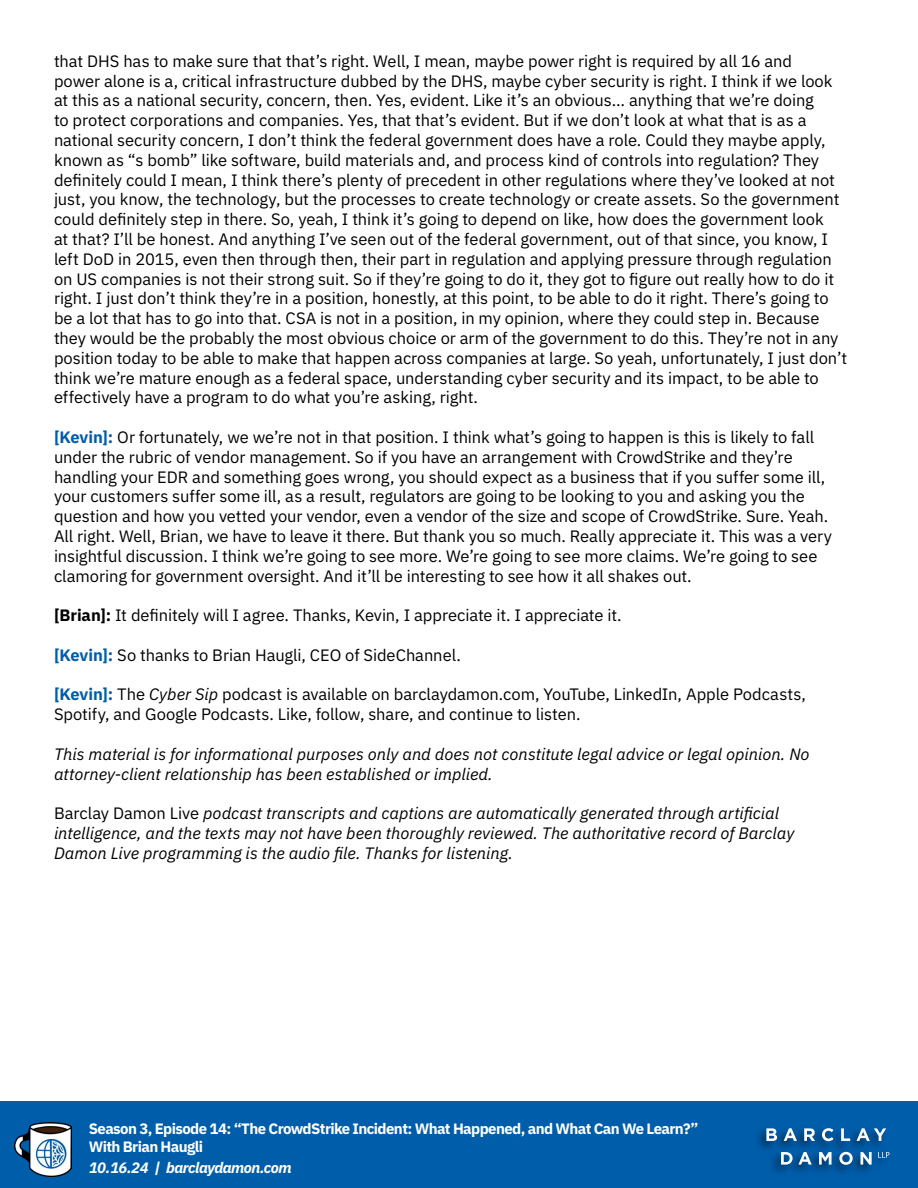
<style>
.page{position:relative;width:918px;height:1188px;background:#fff}
.page>*{position:absolute;margin:0;border:0;box-sizing:border-box;transform-origin:0 0}
.t1{font:16.5px/19.8px "IBM Plex Sans";letter-spacing:-.005em;color:#000}
.t2{font:italic 16.5px/19.8px "IBM Plex Sans";color:#000}
.t3{font:700 15px/18px "IBM Plex Sans";letter-spacing:-.04em;color:#fff}
.t4{font:italic 700 15px "IBM Plex Sans";letter-spacing:-.03em;color:#fff}
.s1{font-weight:700;color:#005daa}
.s2{font-weight:700}
.s3{font-style:italic}
.s4{font-style:normal}
</style>
<div class="page">
<div style="left:0;top:1102px;width:918px;height:86px;background:#005daa"></div>
<img style="left:15px;top:1123px;width:56px;height:53px">
<div style="left:754px;top:1125px;width:138px;height:52px;background:#000;opacity:.55"></div>
<svg style="left:878px;top:1152px;width:11px;height:6px"></svg>
<svg style="left:766px;top:1128px;width:11px;height:13px"></svg>
<svg style="left:784px;top:1128px;width:13px;height:13px"></svg>
<svg style="left:804px;top:1128px;width:11px;height:13px"></svg>
<svg style="left:822px;top:1128px;width:12px;height:13px"></svg>
<svg style="left:841px;top:1128px;width:9px;height:13px"></svg>
<svg style="left:857px;top:1128px;width:29px;height:13px"></svg>
<svg style="left:781px;top:1152px;width:31px;height:13px"></svg>
<svg style="left:819px;top:1152px;width:13px;height:13px"></svg>
<svg style="left:839px;top:1152px;width:14px;height:13px"></svg>
<svg style="left:860px;top:1152px;width:12px;height:13px"></svg>
<p class="t1" style="left:54px;top:50px;width:795px">that DHS has to make sure that that’s right. Well, I mean, maybe power right is required by all 16 and<br>power alone is a, critical infrastructure dubbed by the DHS, maybe cyber security is right. I think if we look at this as a national security, concern, then. Yes, evident. Like it’s an obvious… anything that we’re doing<br>to protect corporations and companies. Yes, that that’s evident. But if we don’t look at what that is as a national security concern, I don’t think the federal government does have a role. Could they maybe apply, known as “s bomb” like software, build materials and, and process kind of controls into regulation? They definitely could I mean, I think there’s plenty of precedent in other regulations where they’ve looked at not just, you know, the technology, but the processes to create technology or create assets. So the government could definitely step in there. So, yeah, I think it’s going to depend on like, how does the government look<br>at that? I’ll be honest. And anything I’ve seen out of the federal government, out of that since, you know, I left DoD in 2015, even then through then, their part in regulation and applying pressure through regulation on US companies is not their strong suit. So if they’re going to do it, they got to figure out really how to do it right. I just don’t think they’re in a position, honestly, at this point, to be able to do it right. There’s going to be a lot that has to go into that. CSA is not in a position, in my opinion, where they could step in. Because they would be the probably the most obvious choice or arm of the government to do this. They’re not in any position today to be able to make that happen across companies at large. So yeah, unfortunately, I just don’t think we’re mature enough as a federal space, understanding cyber security and its impact, to be able to effectively have a program to do what you’re asking, right.</p>
<p class="t1" style="left:54px;top:426px;width:779px"><span class="s1">[Kevin]:</span> Or fortunately, we we’re not in that position. I think what’s going to happen is this is likely to fall under the rubric of vendor management. So if you have an arrangement with CrowdStrike and they’re handling your EDR and something goes wrong, you should expect as a business that if you suffer some ill, your customers suffer some ill, as a result, regulators are going to be looking to you and asking you the question and how you vetted your vendor, even a vendor of the size and scope of CrowdStrike. Sure. Yeah.<br>All right. Well, Brian, we have to leave it there. But thank you so much. Really appreciate it. This was a very insightful discussion. I think we’re going to see more. We’re going to see more claims. We’re going to see clamoring for government oversight. And it’ll be interesting to see how it all shakes out.</p>
<p class="t1" style="left:54px;top:604px;width:569px"><span class="s2">[Brian]:</span> It definitely will I agree. Thanks, Kevin, I appreciate it. I appreciate it.</p>
<p class="t1" style="left:54px;top:644px;width:408px"><span class="s1">[Kevin]:</span> So thanks to Brian Haugli, CEO of SideChannel.</p>
<p class="t1" style="left:54px;top:683px;width:753px"><span class="s1">[Kevin]:</span> The <span class="s3">Cyber Sip</span> podcast is available on barclaydamon.com, YouTube, LinkedIn, Apple Podcasts,<br>Spotify, and Google Podcasts. Like, follow, share, and continue to listen.</p>
<p class="t2" style="left:54px;top:743px;width:757px">This material is for informational purposes only and does not constitute legal advice or legal opinion. No attorney-client relationship has been established or implied.</p>
<p class="t2" style="left:54px;top:802px;width:742px"><span class="s4">Barclay Damon Live</span> podcast transcripts and captions are automatically generated through artificial intelligence, and the texts may not have been thoroughly reviewed. The authoritative record of Barclay<br>Damon Live programming is the audio file. Thanks for listening.</p>
<p class="t3" style="left:89px;top:1118px;width:611px">Season 3, Episode 14: “The CrowdStrike Incident: What Happened, and What Can We Learn?”<br>With Brian Haugli</p>
<p class="t4" style="left:89px;top:1156px;width:204px">10.16.24 | barclaydamon.com</p>
</div>
